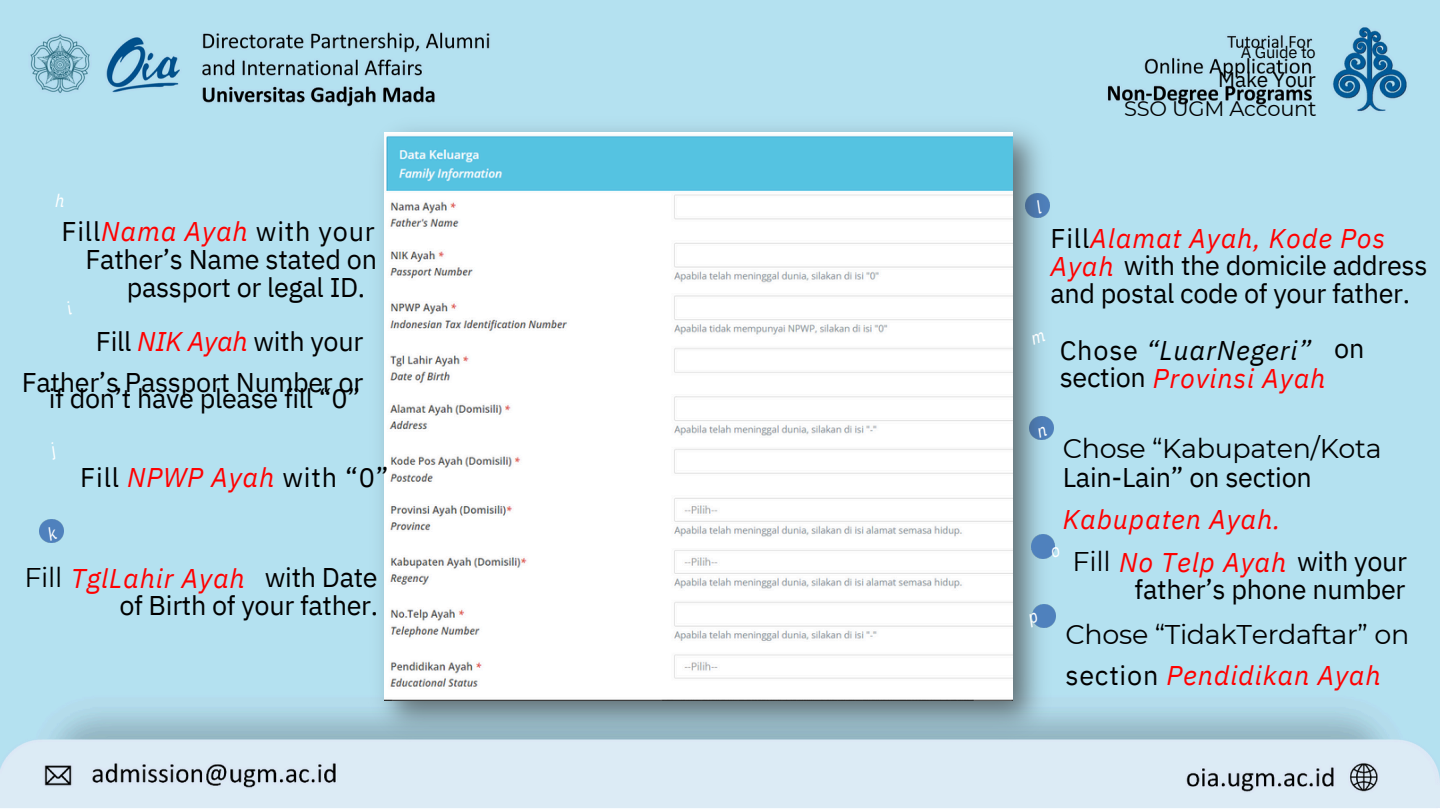
<style>
.page{position:relative;width:1440px;height:810px;background:#fff}
.page>*{position:absolute;margin:0;border:0;box-sizing:border-box;transform-origin:0 0}
.t1{font:27px/28.2px "IBM Plex Sans";letter-spacing:-.01em;color:#000;text-align:right}
.t2{font:italic 27px "IBM Plex Sans";letter-spacing:.03em;color:#f00}
.t3{font:27px/29.2px "Montserrat";letter-spacing:-.01em;color:#000}
.t4{font:27px "IBM Plex Sans";letter-spacing:.03em;color:#000}
.t5{font:italic 27px "IBM Plex Sans";letter-spacing:.03em;color:#000}
.t6{font:21px "Montserrat";letter-spacing:-.01em;color:#000}
.t7{font:21px "IBM Plex Sans";letter-spacing:-.01em;color:#000}
.t8{font:italic 18px "IBM Plex Sans Cond";color:#fff}
.t9{font:16.5px "IBM Plex Sans";letter-spacing:-.01em;color:#000}
.s1{font-style:italic;color:#f00}
.s2{font-family:"Montserrat";font-style:normal;color:#000}
.s3{font-style:normal;color:#000}
.s4{font-style:normal}
.s5{font-family:"IBM Plex Sans"}
.s6{font-family:"IBM Plex Sans";font-style:italic;color:#f00}
</style>
<div class="page">
<img style="left:0;top:0;width:1440px;height:808px">
<img style="left:362px;top:109px;width:698px;height:638px">
<img style="left:385px;top:132px;width:628px;height:569px">
<img style="left:40px;top:519px;width:23px;height:24px">
<img style="left:1031px;top:534px;width:24px;height:24px">
<img style="left:1032px;top:604px;width:24px;height:24px">
<svg style="left:46px;top:525px;width:13px;height:15px"></svg>
<svg style="left:47px;top:442px;width:12px;height:18px"></svg>
<svg style="left:65px;top:301px;width:8px;height:14px"></svg>
<svg style="left:1031px;top:332px;width:15px;height:13px"></svg>
<svg style="left:1037px;top:426px;width:10px;height:11px"></svg>
<svg style="left:1050px;top:546px;width:11px;height:12px"></svg>
<svg style="left:1027px;top:612px;width:13px;height:16px"></svg>
<svg style="left:1035px;top:200px;width:8px;height:14px"></svg>
<p class="t8" style="left:55px;top:189px;width:11px">h</p>
<p class="t1" style="left:61px;top:217px;width:317px">Fill<span class="s1">Nama Ayah</span> with your<br>Father’s Name stated on</p>
<p class="t1" style="left:127px;top:273px;width:240px">passport or legal ID.</p>
<p class="t1" style="left:22px;top:321px;width:343px;line-height:40.5px">Fill <span class="s1">NIK Ayah</span> with your<br>Father’s Passport Number or</p>
<p class="t1" style="left:49px;top:384px;width:313px">if don’t have please fill “0”</p>
<p class="t4" style="left:80px;top:459px;width:310px">Fill <span class="s1">NPWP Ayah</span> with “0”</p>
<h1 class="t1" style="left:265px;top:563px;width:114px">with Date</h1>
<h1 class="t1" style="left:119px;top:591px;width:260px">of Birth of your father.</h1>
<p class="t2" style="left:24px;top:560px;width:222px"><span class="s2">Fill</span> TglLahir Ayah</p>
<p class="t9" style="left:1241px;top:42px;width:77px">A Guide to</p>
<p class="t7" style="left:1218px;top:65px;width:99px">Make Your</p>
<p class="t6" style="left:1124px;top:96px;width:194px">SSO UGM Account</p>
<p class="t2" style="left:1050px;top:220px;width:336px"><span class="s3">Fill</span>Alamat Ayah, Kode Pos</p>
<p class="t1" style="left:1050px;top:251px;width:379px"><span class="s1">Ayah</span> with the domicile address</p>
<h1 class="t1" style="left:1050px;top:279px;width:361px">and postal code of your father.</h1>
<h1 class="t1" style="left:1334px;top:334px;width:32px">on</h1>
<p class="t5" style="left:1060px;top:332px;width:253px"><span class="s4">Chose</span> “LuarNegeri”</p>
<p class="t2" style="left:1060px;top:360px;width:267px"><span class="s3">section</span> Provinsi Ayah</p>
<p class="t3" style="left:1063px;top:434px;width:321px">Chose “Kabupaten/Kota<br><span class="s5">Lain-Lain” on section</span></p>
<p class="t2" style="left:1063px;top:501px;width:219px">Kabupaten Ayah.</p>
<p class="t2" style="left:1073px;top:544px;width:336px"><span class="s2">Fill</span> No Telp Ayah <span class="s3">with your</span></p>
<h1 class="t1" style="left:1135px;top:575px;width:272px">father’s phone number</h1>
<p class="t3" style="left:1065px;top:615px;width:345px;line-height:40.5px">Chose “TidakTerdaftar” on <span class="s5">section</span> <span class="s6">Pendidikan Ayah</span></p>
</div>
